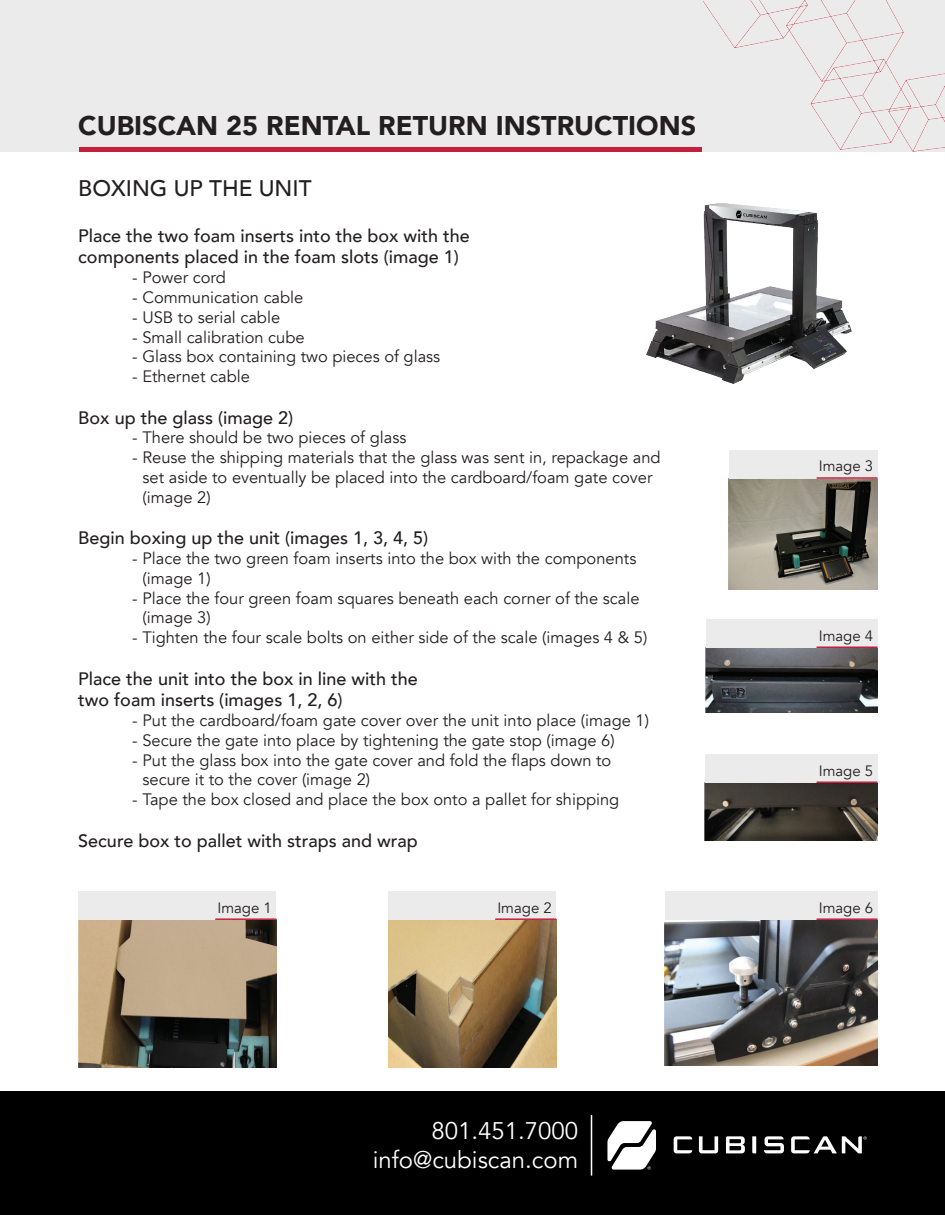
<style>
.page{position:relative;width:945px;height:1215px;background:#fff}
.page>*{position:absolute;margin:0;border:0;box-sizing:border-box;transform-origin:0 0}
.t1{font:900 27px "Avenir";color:#231f20}
.t2{font:24px/28.8px "Avenir";color:#fff;text-align:right}
.t3{font:500 22.5px "Avenir";color:#231f20}
.t4{font:500 18px/21.6px "Avenir";color:#231f20}
.t5{font:16.5px/19.8px "Avenir";color:#231f20}
.t6{font:15px "Avenir";color:#231f20}
</style>
<div class="page">
<div style="left:0;top:0;width:945px;height:152px;background:#ecebeb"></div>
<div style="left:0;top:1091px;width:945px;height:124px;background:#000"></div>
<div style="left:79px;top:147px;width:623px;height:5px;background:#c51f3d"></div>
<svg style="left:699px;top:1136px;width:19px;height:17px"></svg>
<svg style="left:752px;top:1136px;width:4px;height:17px"></svg>
<svg style="left:674px;top:1136px;width:18px;height:17px"></svg>
<svg style="left:764px;top:1136px;width:20px;height:17px"></svg>
<svg style="left:726px;top:1136px;width:19px;height:17px"></svg>
<svg style="left:791px;top:1136px;width:76px;height:17px"></svg>
<svg style="left:607px;top:1121px;width:49px;height:49px"></svg>
<img style="left:703px;top:0;width:242px;height:152px">
<hr style="left:591px;top:1115px;width:1px;height:61px;background:#fff">
<img style="left:79px;top:920px;width:197px;height:147px">
<img style="left:729px;top:479px;width:149px;height:111px">
<img style="left:646px;top:203px;width:206px;height:181px">
<img style="left:706px;top:648px;width:172px;height:65px">
<img style="left:705px;top:783px;width:173px;height:58px">
<img style="left:665px;top:920px;width:213px;height:146px">
<img style="left:389px;top:920px;width:167px;height:148px">
<div style="left:79px;top:891px;width:197px;height:29px;background:#ecebeb"></div>
<div style="left:389px;top:891px;width:167px;height:29px;background:#ecebeb"></div>
<div style="left:665px;top:891px;width:213px;height:29px;background:#ecebeb"></div>
<div style="left:729px;top:450px;width:149px;height:29px;background:#ecebeb"></div>
<div style="left:706px;top:619px;width:172px;height:29px;background:#ecebeb"></div>
<div style="left:705px;top:754px;width:173px;height:29px;background:#ecebeb"></div>
<hr style="left:215px;top:918px;width:61px;height:2px;background:#c51f3d">
<hr style="left:495px;top:918px;width:61px;height:2px;background:#c51f3d">
<hr style="left:817px;top:918px;width:61px;height:2px;background:#c51f3d">
<hr style="left:817px;top:477px;width:61px;height:2px;background:#c51f3d">
<hr style="left:817px;top:646px;width:61px;height:2px;background:#c51f3d">
<hr style="left:817px;top:782px;width:61px;height:1px;background:#c51f3d">
<h1 class="t1" style="left:78px;top:102px;width:619px">CUBISCAN 25 RENTAL RETURN INSTRUCTIONS</h1>
<h3 class="t3" style="left:78px;top:169px;width:235px">BOXING UP THE UNIT</h3>
<p class="t4" style="left:78px;top:224px;width:393px">Place the two foam inserts into the box with the components placed in the foam slots (image 1)</p>
<p class="t5" style="left:132px;top:268px;width:95px">- Power cord</p>
<p class="t5" style="left:132px;top:288px;width:173px">- Communication cable</p>
<p class="t5" style="left:132px;top:307px;width:149px">- USB to serial cable</p>
<p class="t5" style="left:132px;top:327px;width:174px">- Small calibration cube</p>
<p class="t5" style="left:132px;top:347px;width:310px">- Glass box containing two pieces of glass</p>
<p class="t5" style="left:132px;top:367px;width:119px">- Ethernet cable</p>
<p class="t4" style="left:78px;top:406px;width:216px">Box up the glass (image 2)</p>
<p class="t5" style="left:132px;top:428px;width:276px">- There should be two pieces of glass</p>
<p class="t5" style="left:143px;top:448px;width:520px;text-indent:-10px">- Reuse the shipping materials that the glass was sent in, repackage and set aside to eventually be placed into the cardboard/foam gate cover (image 2)</p>
<p class="t4" style="left:78px;top:526px;width:351px">Begin boxing up the unit (images 1, 3, 4, 5)</p>
<p class="t5" style="left:143px;top:549px;width:495px;text-indent:-10px">- Place the two green foam inserts into the box with the components (image 1)</p>
<p class="t5" style="left:143px;top:588px;width:499px;text-indent:-10px">- Place the four green foam squares beneath each corner of the scale (image 3)</p>
<p class="t5" style="left:132px;top:628px;width:517px">- Tighten the four scale bolts on either side of the scale (images 4 &amp; 5)</p>
<p class="t4" style="left:78px;top:667px;width:341px">Place the unit into the box in line with the two foam inserts (images 1, 2, 6)</p>
<p class="t5" style="left:132px;top:711px;width:518px">- Put the cardboard/foam gate cover over the unit into place (image 1)</p>
<p class="t5" style="left:132px;top:730px;width:484px">- Secure the gate into place by tightening the gate stop (image 6)</p>
<p class="t5" style="left:143px;top:750px;width:470px;text-indent:-10px">- Put the glass box into the gate cover and fold the flaps down to secure it to the cover (image 2)</p>
<p class="t5" style="left:132px;top:790px;width:489px">- Tape the box closed and place the box onto a pallet for shipping</p>
<p class="t4" style="left:78px;top:829px;width:341px">Secure box to pallet with straps and wrap</p>
<p class="t6" style="left:819px;top:457px;width:56px">Image 3</p>
<p class="t6" style="left:819px;top:627px;width:56px">Image 4</p>
<p class="t6" style="left:819px;top:762px;width:56px">Image 5</p>
<p class="t6" style="left:217px;top:899px;width:56px">Image 1</p>
<p class="t6" style="left:497px;top:899px;width:56px">Image 2</p>
<p class="t6" style="left:819px;top:899px;width:56px">Image 6</p>
<h2 class="t2" style="left:373px;top:1117px;width:207px">801.451.7000 info@cubiscan.com</h2>
</div>
